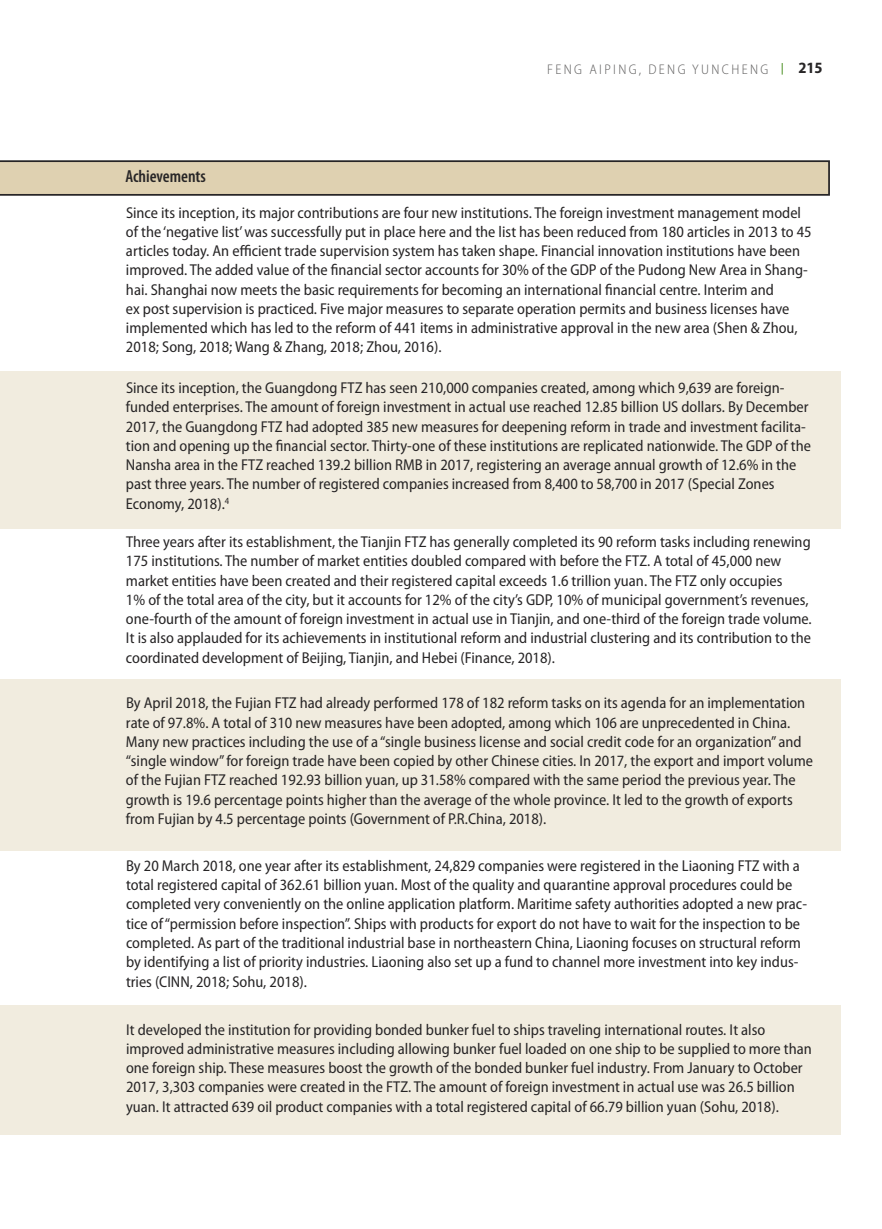
<style>
.page{position:relative;width:882px;height:1229px;background:#fff}
.page>*{position:absolute;margin:0;border:0;box-sizing:border-box;transform-origin:0 0}
.t1{font:600 condensed 17.5px "Myriad Pro";color:#272526}
.t2{font:semi-condensed 15.75px/19.2px "Myriad Pro";color:#272526}
.t3{font:600 condensed 15.75px "Myriad Pro";color:#272526}
.t4{font:700 semi-condensed 15.75px "Myriad Pro";color:#272526}
.t5{font:300 semi-condensed 14px "Myriad Pro";letter-spacing:.17em;color:#5d5c5c}
</style>
<div class="page">
<div style="left:0;top:1005px;width:841px;height:130px;background:#f1ecdf"></div>
<div style="left:0;top:679px;width:841px;height:171px;background:#f1ecdf"></div>
<div style="left:0;top:371px;width:841px;height:157px;background:#f1ecdf"></div>
<svg style="left:782px;top:63px;width:1px;height:12px"></svg>
<svg style="left:0;top:160px;width:830px;height:36px;background:#cdc0a4"></svg>
<p class="t5" style="left:547px;top:61px;width:223px">FENG AIPING, DENG YUNCHENG</p>
<p class="t4" style="left:798px;top:59px;width:26px">215</p>
<p class="t3" style="left:140px;top:165px;width:74px">Achievements</p>
<p class="t2" style="left:126px;top:203px;width:687px">Since its inception, its major contributions are four new institutions. The foreign investment management model of the ‘negative list’was successfully put in place here and the list has been reduced from 180 articles in 2013 to 45 articles today. An efficient trade supervision system has taken shape. Financial innovation institutions have been improved. The added value of the financial sector accounts for 30% of the GDP of the Pudong New Area in Shang&shy;hai. Shanghai now meets the basic requirements for becoming an international financial centre. Interim and<br>ex post supervision is practiced. Five major measures to separate operation permits and business licenses have implemented which has led to the reform of 441 items in administrative approval in the new area (Shen &amp; Zhou, 2018; Song, 2018; Wang &amp; Zhang, 2018; Zhou, 2016).</p>
<p class="t2" style="left:126px;top:378px;width:686px">Since its inception, the Guangdong FTZ has seen 210,000 companies created, among which 9,639 are foreign&shy;funded enterprises. The amount of foreign investment in actual use reached 12.85 billion US dollars. By December 2017, the Guangdong FTZ had adopted 385 new measures for deepening reform in trade and investment facilita&shy;tion and opening up the financial sector. Thirty-one of these institutions are replicated nationwide. The GDP of the Nansha area in the FTZ reached 139.2 billion RMB in 2017, registering an average annual growth of 12.6% in the past three years. The number of registered companies increased from 8,400 to 58,700 in 2017 (Special Zones Economy, 2018).<sup>4</sup></p>
<p class="t2" style="left:126px;top:532px;width:687px">Three years after its establishment, the Tianjin FTZ has generally completed its 90 reform tasks including renewing 175 institutions. The number of market entities doubled compared with before the FTZ. A total of 45,000 new market entities have been created and their registered capital exceeds 1.6 trillion yuan. The FTZ only occupies<br>1% of the total area of the city, but it accounts for 12% of the city’s GDP, 10% of municipal government’s revenues, one-fourth of the amount of foreign investment in actual use in Tianjin, and one-third of the foreign trade volume.<br>It is also applauded for its achievements in institutional reform and industrial clustering and its contribution to the coordinated development of Beijing, Tianjin, and Hebei (Finance, 2018).</p>
<p class="t2" style="left:126px;top:694px;width:689px">By April 2018, the Fujian FTZ had already performed 178 of 182 reform tasks on its agenda for an implementation rate of 97.8%. A total of 310 new measures have been adopted, among which 106 are unprecedented in China.<br>Many new practices including the use of a “single business license and social credit code for an organization” and “single window”for foreign trade have been copied by other Chinese cities. In 2017, the export and import volume of the Fujian FTZ reached 192.93 billion yuan, up 31.58% compared with the same period the previous year. The growth is 19.6 percentage points higher than the average of the whole province. It led to the growth of exports from Fujian by 4.5 percentage points (Government of P.R.China, 2018).</p>
<p class="t2" style="left:126px;top:856px;width:683px">By 20 March 2018, one year after its establishment, 24,829 companies were registered in the Liaoning FTZ with a total registered capital of 362.61 billion yuan. Most of the quality and quarantine approval procedures could be completed very conveniently on the online application platform. Maritime safety authorities adopted a new prac&shy;tice of“permission before inspection”. Ships with products for export do not have to wait for the inspection to be completed. As part of the traditional industrial base in northeastern China, Liaoning focuses on structural reform by identifying a list of priority industries. Liaoning also set up a fund to channel more investment into key indus&shy;tries (CINN, 2018; Sohu, 2018).</p>
<p class="t2" style="left:126px;top:1020px;width:687px">It developed the institution for providing bonded bunker fuel to ships traveling international routes. It also improved administrative measures including allowing bunker fuel loaded on one ship to be supplied to more than one foreign ship. These measures boost the growth of the bonded bunker fuel industry. From January to October 2017, 3,303 companies were created in the FTZ. The amount of foreign investment in actual use was 26.5 billion yuan. It attracted 639 oil product companies with a total registered capital of 66.79 billion yuan (Sohu, 2018).</p>
<p class="t1" style="left:125px;top:167px;width:82px">Achievements</p>
</div>
